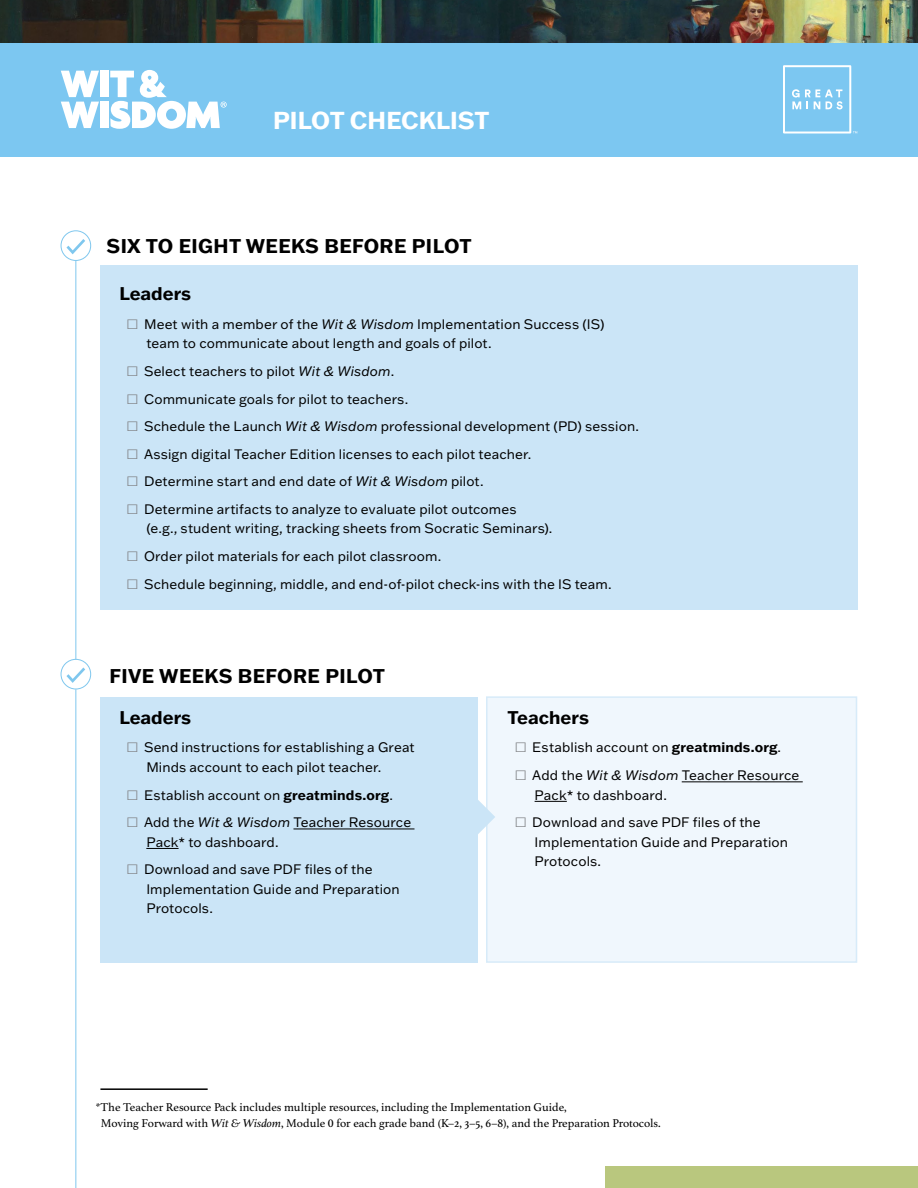
<style>
.page{position:relative;width:918px;height:1188px;background:#fff}
.page>*{position:absolute;margin:0;border:0;box-sizing:border-box;transform-origin:0 0}
.t1{font:700 24px "Franklin Gothic ATF";color:#fff}
.t2{font:700 19.5px "Franklin Gothic ATF";letter-spacing:.02em;color:#000}
.t3{font:700 18px "Franklin Gothic ATF";color:#000}
.t4{font:13.5px/19.5px "Franklin Gothic ATF";letter-spacing:.01em;color:#000}
.t5{font:12px/16.5px "Athelas";color:#000}
.s1{font-family:"Times New Roman";font-size:21px;color:#808285}
.s2{font-style:italic}
.s3{font-weight:700}
</style>
<div class="page">
<div style="left:0;top:42px;width:918px;height:115px;background:#7cc7f1"></div>
<div style="left:605px;top:1166px;width:313px;height:22px;background:#b9c77e"></div>
<div style="left:100px;top:102px;width:9px;height:26px;background:#fff"></div>
<svg style="left:61px;top:71px;width:38px;height:57px"></svg>
<div style="left:100px;top:71px;width:9px;height:26px;background:#fff"></div>
<svg style="left:110px;top:70px;width:117px;height:59px"></svg>
<svg style="left:783px;top:65px;width:74px;height:69px"></svg>
<img style="left:0;top:0;width:918px;height:42px">
<div style="left:100px;top:697px;width:378px;height:266px;background:#cbe5f7"></div>
<div style="left:486px;top:696px;width:371px;height:267px;background:#f0f7fd;border:2px solid #d7ebf9"></div>
<svg style="left:478px;top:799px;width:17px;height:36px"></svg>
<div style="left:100px;top:266px;width:757px;height:344px;background:#cbe5f7"></div>
<hr style="left:100px;top:1088px;width:108px;height:2px;background:#000">
<hr style="left:682px;top:782px;width:121px;height:1px;background:#000">
<hr style="left:535px;top:801px;width:32px;height:1px;background:#000">
<hr style="left:293px;top:829px;width:122px;height:1px;background:#000">
<hr style="left:146px;top:848px;width:33px;height:1px;background:#000">
<div style="left:61px;top:231px;width:30px;height:30px;border:1px solid #7fc7ee;border-radius:50%"></div>
<svg style="left:66px;top:239px;width:19px;height:15px"></svg>
<div style="left:61px;top:659px;width:30px;height:30px;border:1px solid #7fc7ee;border-radius:50%"></div>
<svg style="left:66px;top:668px;width:19px;height:15px"></svg>
<hr style="left:76px;top:261px;width:1px;height:398px;background:#7fc7ee">
<hr style="left:76px;top:689px;width:1px;height:499px;background:#7fc7ee">
<h1 class="t1" style="left:273px;top:104px;width:218px">PILOT CHECKLIST</h1>
<h2 class="t2" style="left:107px;top:233px;width:367px">SIX TO EIGHT WEEKS BEFORE PILOT</h2>
<h3 class="t3" style="left:119px;top:281px;width:73px">Leaders</h3>
<p class="t4" style="left:146px;top:314px;width:460px;text-indent:-20px"><span class="s1">□</span> Meet with a member of the <span class="s2">Wit &amp; Wisdom</span> Implementation Success (IS) team to communicate about length and goals of pilot.</p>
<p class="t4" style="left:126px;top:361px;width:270px"><span class="s1">□</span> Select teachers to pilot <span class="s2">Wit &amp; Wisdom</span>.</p>
<p class="t4" style="left:126px;top:389px;width:284px"><span class="s1">□</span> Communicate goals for pilot to teachers.</p>
<p class="t4" style="left:126px;top:416px;width:514px"><span class="s1">□</span> Schedule the Launch <span class="s2">Wit &amp; Wisdom</span> professional development (PD) session.</p>
<p class="t4" style="left:126px;top:444px;width:407px"><span class="s1">□</span> Assign digital Teacher Edition licenses to each pilot teacher.</p>
<p class="t4" style="left:126px;top:471px;width:359px"><span class="s1">□</span> Determine start and end date of <span class="s2">Wit &amp; Wisdom</span> pilot.</p>
<p class="t4" style="left:146px;top:499px;width:408px;text-indent:-20px"><span class="s1">□</span> Determine artifacts to analyze to evaluate pilot outcomes<br>(e.g., student writing, tracking sheets from Socratic Seminars).</p>
<p class="t4" style="left:126px;top:546px;width:317px"><span class="s1">□</span> Order pilot materials for each pilot classroom.</p>
<p class="t4" style="left:126px;top:574px;width:487px"><span class="s1">□</span> Schedule beginning, middle, and end-of-pilot check-ins with the IS team.</p>
<h2 class="t2" style="left:109px;top:663px;width:277px">FIVE WEEKS BEFORE PILOT</h2>
<h3 class="t3" style="left:119px;top:705px;width:73px">Leaders</h3>
<p class="t4" style="left:146px;top:738px;width:270px;text-indent:-20px"><span class="s1">□</span> Send instructions for establishing a Great<br>Minds account to each pilot teacher.</p>
<p class="t4" style="left:126px;top:785px;width:268px"><span class="s1">□</span> Establish account on <span class="s3">greatminds.org</span>.</p>
<p class="t4" style="left:146px;top:812px;width:266px;text-indent:-20px"><span class="s1">□</span> Add the <span class="s2">Wit &amp; Wisdom</span> Teacher Resource<br>Pack* to dashboard.</p>
<p class="t4" style="left:146px;top:859px;width:255px;text-indent:-20px"><span class="s1">□</span> Download and save PDF files of the<br>Implementation Guide and Preparation<br>Protocols.</p>
<h3 class="t3" style="left:508px;top:705px;width:83px">Teachers</h3>
<p class="t4" style="left:514px;top:738px;width:268px"><span class="s1">□</span> Establish account on <span class="s3">greatminds.org</span>.</p>
<p class="t4" style="left:535px;top:765px;width:266px;text-indent:-20px"><span class="s1">□</span> Add the <span class="s2">Wit &amp; Wisdom</span> Teacher Resource<br>Pack* to dashboard.</p>
<p class="t4" style="left:535px;top:812px;width:255px;text-indent:-20px"><span class="s1">□</span> Download and save PDF files of the<br>Implementation Guide and Preparation<br>Protocols.</p>
<p class="t5" style="left:101px;top:1099px;width:561px;text-indent:-5px">*The Teacher Resource Pack includes multiple resources, including the Implementation Guide,<br>Moving Forward with <span class="s2">Wit &amp; Wisdom</span>, Module 0 for each grade band (K–2, 3–5, 6–8), and the Preparation Protocols.</p>
</div>
